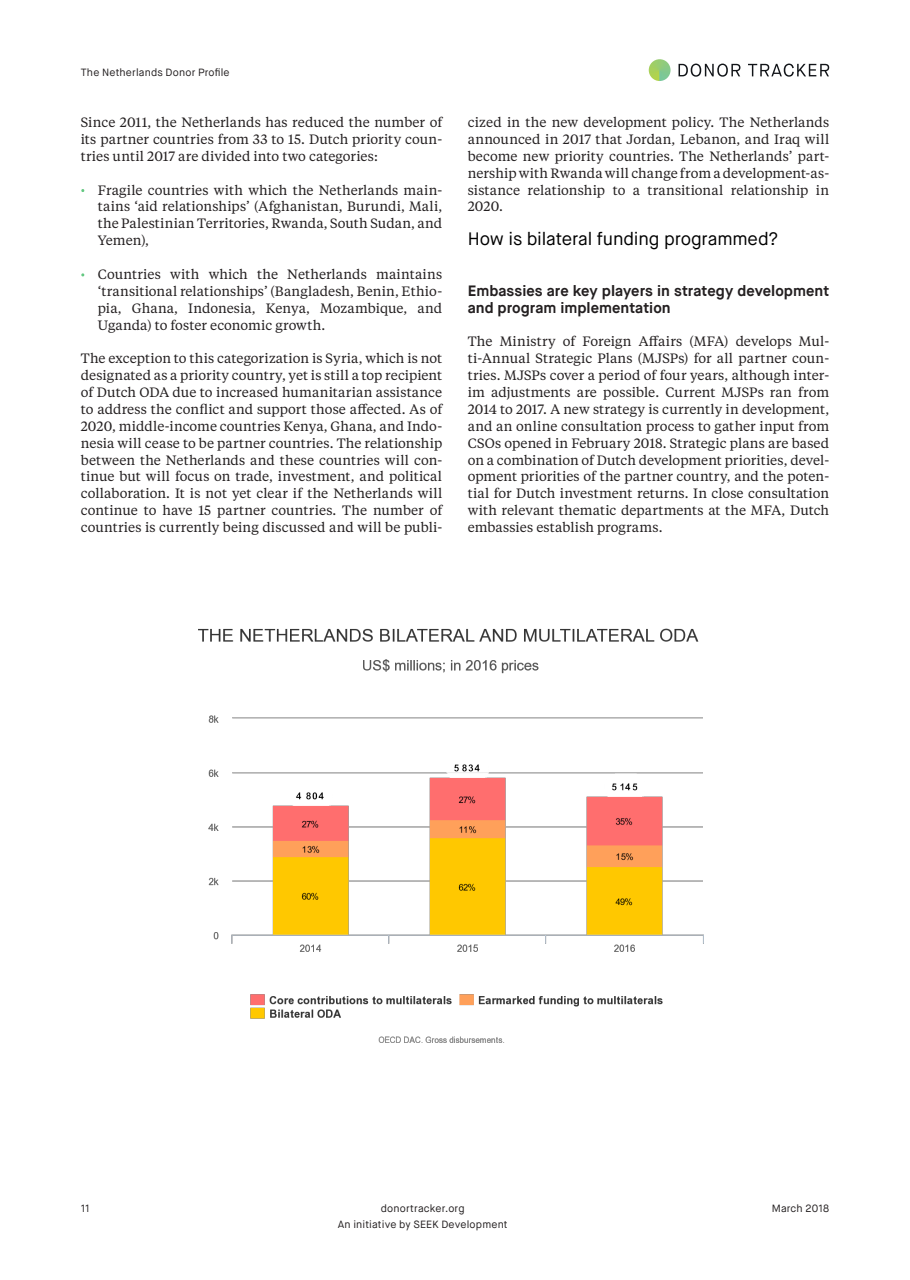
<style>
.page{position:relative;width:910px;height:1280px;background:#fff}
.page>*{position:absolute;margin:0;border:0;box-sizing:border-box;transform-origin:0 0}
.Copytext{font:18px "Maison Neue";letter-spacing:-.01em;color:#000}
.Subheadline{font:700 15px/16.8px "Maison Neue";color:#231f20}
.Copytext-2{font:13.5px/16.8px "Tiempos Text";letter-spacing:.005em;color:#231f20;text-align:justify}
.t1{font:10.5px "Maison Neue";letter-spacing:.015em;color:#231f20}
.s1{font-family:"Maison Neue";font-weight:700;font-size:12.3px;color:#fff}
</style>
<div class="page">
<img style="left:649px;top:59px;width:21px;height:22px;border-radius:11px">
<svg style="left:678px;top:64px;width:62px;height:13px"></svg>
<svg style="left:748px;top:64px;width:81px;height:13px"></svg>
<img style="left:198px;top:628px;width:506px;height:415px">
<p class="t1" style="left:81px;top:66px;width:150px">The Netherlands Donor Profile</p>
<p class="Copytext-2" style="left:81px;top:113px;width:363px">Since 2011, the Netherlands has reduced the number of its partner countries from 33 to 15. Dutch priority coun&shy;tries until 2017 are divided into two categories:</p>
<p class="Copytext-2" style="left:98px;top:181px;width:346px;text-indent:-17px"><span class="s1">•</span> Fragile countries with which the Netherlands main&shy;tains ‘aid relationships’ (Afghanistan, Burundi, Mali, the Palestinian Territories, Rwanda, South Sudan, and Yemen),</p>
<p class="Copytext-2" style="left:98px;top:265px;width:346px;text-indent:-17px"><span class="s1">•</span> Countries with which the Netherlands maintains ‘transitional relationships’ (Bangladesh, Benin, Ethio&shy;pia, Ghana, Indonesia, Kenya, Mozambique, and Uganda) to foster economic growth.</p>
<p class="Copytext-2" style="left:81px;top:350px;width:363px">The exception to this categorization is Syria, which is not designated as a priority country, yet is still a top recipient of Dutch ODA due to increased humanitarian assistance to address the conflict and support those affected. As of 2020, middle-income countries Kenya, Ghana, and Indo&shy;nesia will cease to be partner countries. The relationship between the Netherlands and these countries will con&shy;tinue but will focus on trade, investment, and political collaboration. It is not yet clear if the Netherlands will continue to have 15 partner countries. The number of countries is currently being discussed and will be publi-</p>
<p class="Copytext-2" style="left:468px;top:113px;width:363px">cized in the new development policy. The Netherlands announced in 2017 that Jordan, Lebanon, and Iraq will become new priority countries. The Netherlands’ part&shy;nership with Rwanda will change from a development-as&shy;sistance relationship to a transitional relationship in 2020.</p>
<p class="Copytext" style="left:468px;top:228px;width:312px">How is bilateral funding programmed?</p>
<p class="Subheadline" style="left:468px;top:282px;width:363px">Embassies are key players in strategy development and program implementation</p>
<p class="Copytext-2" style="left:468px;top:333px;width:363px">The Ministry of Foreign Affairs (MFA) develops Mul&shy;ti-Annual Strategic Plans (MJSPs) for all partner coun&shy;tries. MJSPs cover a period of four years, although inter&shy;im adjustments are possible. Current MJSPs ran from 2014 to 2017. A new strategy is currently in development, and an online consultation process to gather input from CSOs opened in February 2018. Strategic plans are based on a combination of Dutch development priorities, devel&shy;opment priorities of the partner country, and the poten&shy;tial for Dutch investment returns. In close consultation with relevant thematic departments at the MFA, Dutch embassies establish programs.</p>
<p class="t1" style="left:81px;top:1202px;width:11px">11</p>
<p class="t1" style="left:381px;top:1201px;width:85px">donortracker.org</p>
<p class="t1" style="left:772px;top:1202px;width:59px">March 2018</p>
<p class="t1" style="left:338px;top:1218px;width:172px">An initiative by SEEK Development</p>
</div>
